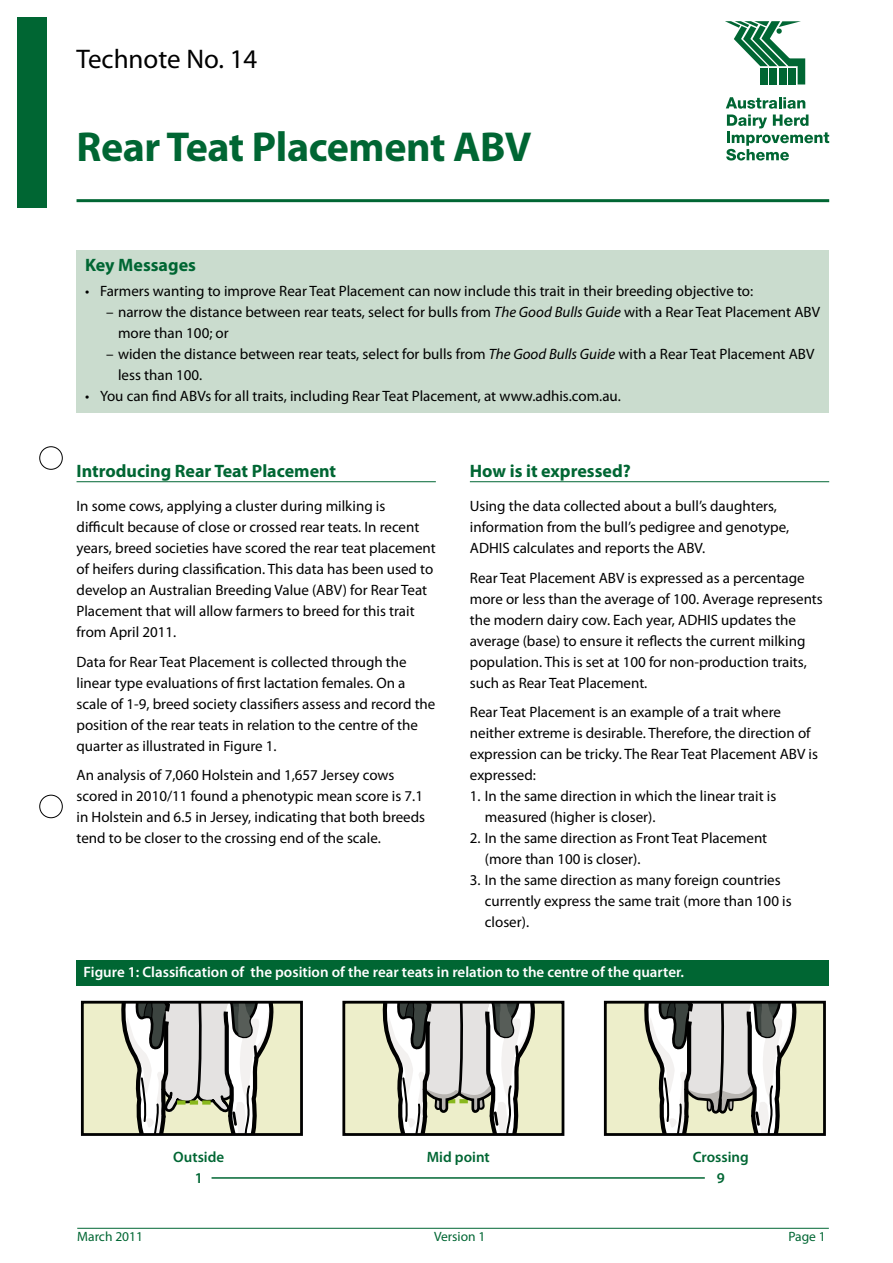
<style>
.page{position:relative;width:893px;height:1263px;background:#fff}
.page>*{position:absolute;margin:0;border:0;box-sizing:border-box;transform-origin:0 0}
.t1{font:700 42px "Myriad Pro";letter-spacing:-.01em;color:#063}
.t2{font:27px "Myriad Pro";color:#000}
.t3{font:700 18px "Myriad Pro";color:#063}
.t4{font:15px/21px "Myriad Pro";color:#000}
.t5{font:600 15px "Myriad Pro";color:#fff}
.t6{font:600 15px "Myriad Pro";color:#063}
.t7{font:13.5px "Myriad Pro";color:#063}
.s1{font-style:italic}
</style>
<div class="page">
<div style="left:17px;top:17px;width:30px;height:191px;background:#063"></div>
<div style="left:40px;top:446px;width:23px;height:23px;border:1px solid #000;border-radius:50%"></div>
<div style="left:40px;top:795px;width:23px;height:23px;border:1px solid #000;border-radius:50%"></div>
<hr style="left:77px;top:1228px;width:752px;height:1px;background:#063">
<svg style="left:725px;top:21px;width:81px;height:64px"></svg>
<svg style="left:726px;top:97px;width:103px;height:64px"></svg>
<hr style="left:77px;top:199px;width:752px;height:3px;background:#063">
<div style="left:77px;top:250px;width:752px;height:163px;background:#cadcce"></div>
<div style="left:77px;top:960px;width:752px;height:26px;background:#063"></div>
<hr style="left:77px;top:481px;width:359px;height:1px;background:#063">
<hr style="left:470px;top:481px;width:359px;height:1px;background:#063">
<div style="left:82px;top:1002px;width:220px;height:132px;background:#edeeca"></div>
<svg style="left:121px;top:1005px;width:153px;height:127px"></svg>
<div style="left:81px;top:1001px;width:222px;height:135px;border:3px solid #000"></div>
<div style="left:344px;top:1002px;width:219px;height:132px;background:#edeeca"></div>
<svg style="left:382px;top:1005px;width:153px;height:127px"></svg>
<div style="left:342px;top:1001px;width:222px;height:135px;border:3px solid #000"></div>
<div style="left:605px;top:1002px;width:219px;height:132px;background:#edeeca"></div>
<svg style="left:644px;top:1005px;width:153px;height:127px"></svg>
<div style="left:604px;top:1001px;width:222px;height:135px;border:3px solid #000"></div>
<hr style="left:212px;top:1177px;width:493px;height:2px;background:#063">
<h2 class="t2" style="left:77px;top:42px;width:182px">Technote No. 14</h2>
<h1 class="t1" style="left:77px;top:119px;width:456px">Rear Teat Placement ABV</h1>
<p class="t3" style="left:85px;top:253px;width:112px">Key Messages</p>
<p class="t4" style="left:85px;top:280px;width:670px">• Farmers wanting to improve Rear Teat Placement can now include this trait in their breeding objective to:</p>
<p class="t4" style="left:118px;top:301px;width:703px;text-indent:-12px">– narrow the distance between rear teats, select for bulls from <span class="s1">The Good Bulls Guide</span> with a Rear Teat Placement ABV more than 100; or</p>
<p class="t4" style="left:118px;top:343px;width:698px;text-indent:-12px">– widen the distance between rear teats, select for bulls from <span class="s1">The Good Bulls Guide</span> with a Rear Teat Placement ABV less than 100.</p>
<p class="t4" style="left:85px;top:385px;width:537px">• You can find ABVs for all traits, including Rear Teat Placement, at www.adhis.com.au.</p>
<p class="t3" style="left:77px;top:459px;width:261px">Introducing Rear Teat Placement</p>
<p class="t4" style="left:77px;top:495px;width:361px">In some cows, applying a cluster during milking is difficult because of close or crossed rear teats. In recent years, breed societies have scored the rear teat placement of heifers during classification. This data has been used to develop an Australian Breeding Value (ABV) for Rear Teat Placement that will allow farmers to breed for this trait from April 2011.</p>
<p class="t4" style="left:77px;top:651px;width:360px">Data for Rear Teat Placement is collected through the linear type evaluations of first lactation females. On a scale of 1-9, breed society classifiers assess and record the position of the rear teats in relation to the centre of the quarter as illustrated in Figure 1.</p>
<p class="t4" style="left:77px;top:764px;width:350px">An analysis of 7,060 Holstein and 1,657 Jersey cows scored in 2010/11 found a phenotypic mean score is 7.1 in Holstein and 6.5 in Jersey, indicating that both breeds tend to be closer to the crossing end of the scale.</p>
<p class="t3" style="left:470px;top:459px;width:162px">How is it expressed?</p>
<p class="t4" style="left:470px;top:495px;width:321px">Using the data collected about a bull’s daughters, information from the bull’s pedigree and genotype,<br>ADHIS calculates and reports the ABV.</p>
<p class="t4" style="left:470px;top:567px;width:354px">Rear Teat Placement ABV is expressed as a percentage more or less than the average of 100. Average represents the modern dairy cow. Each year, ADHIS updates the average (base) to ensure it reflects the current milking population. This is set at 100 for non-production traits, such as Rear Teat Placement.</p>
<p class="t4" style="left:470px;top:701px;width:350px">Rear Teat Placement is an example of a trait where neither extreme is desirable. Therefore, the direction of expression can be tricky. The Rear Teat Placement ABV is expressed:</p>
<p class="t4" style="left:485px;top:785px;width:293px;text-indent:-15px">1. In the same direction in which the linear trait is measured (higher is closer).</p>
<p class="t4" style="left:485px;top:827px;width:284px;text-indent:-15px">2. In the same direction as Front Teat Placement (more than 100 is closer).</p>
<p class="t4" style="left:485px;top:869px;width:308px;text-indent:-15px">3. In the same direction as many foreign countries currently express the same trait (more than 100 is closer).</p>
<p class="t5" style="left:84px;top:962px;width:602px">Figure 1: Classification of the position of the rear teats in relation to the centre of the quarter.</p>
<p class="t6" style="left:173px;top:1147px;width:52px">Outside</p>
<p class="t6" style="left:427px;top:1147px;width:65px">Mid point</p>
<p class="t6" style="left:693px;top:1147px;width:57px">Crossing</p>
<p class="t6" style="left:195px;top:1168px;width:10px">1</p>
<p class="t6" style="left:717px;top:1168px;width:10px">9</p>
<p class="t7" style="left:77px;top:1228px;width:67px">March 2011</p>
<p class="t7" style="left:434px;top:1228px;width:53px">Version 1</p>
<p class="t7" style="left:788px;top:1228px;width:39px">Page 1</p>
</div>
